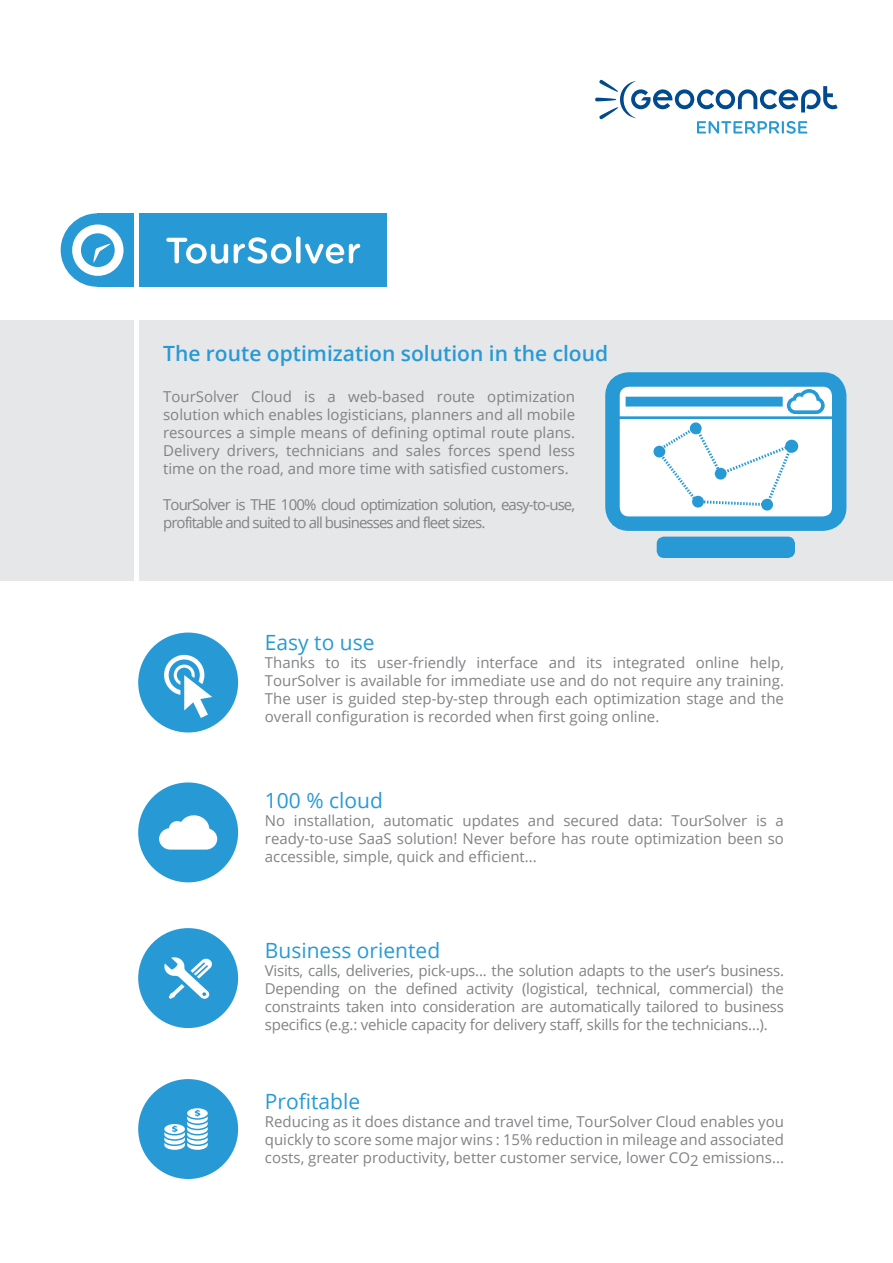
<style>
.page{position:relative;width:893px;height:1263px;background:#fff}
.page>*{position:absolute;margin:0;border:0;box-sizing:border-box;transform-origin:0 0}
.t1{font:21px "Open Sans";color:#279ad6}
.t2{font:600 21px "Open Sans";color:#279ad6}
.t3{font:15px/18px "Open Sans";color:#808285;text-align:justify}
.t4{font:15px/18px "Open Sans";letter-spacing:-.06em;color:#808285}
</style>
<div class="page">
<div style="left:0;top:320px;width:893px;height:260px;background:#e6e7e9"></div>
<div style="left:611px;top:383px;width:225px;height:134px;background:#fff"></div>
<div style="left:605px;top:372px;width:241px;height:159px;border:14px solid #279ad6;border-radius:16px"></div>
<div style="left:658px;top:538px;width:135px;height:18px;background:#279ad6;border-radius:6px"></div>
<div style="left:657px;top:537px;width:138px;height:21px;border:3px solid #279ad6;border-radius:6px"></div>
<hr style="left:613px;top:416px;width:231px;height:3px;background:#279ad6">
<div style="left:626px;top:397px;width:157px;height:9px;background:#279ad6"></div>
<svg style="left:653px;top:446px;width:12px;height:11px"></svg>
<svg style="left:690px;top:422px;width:12px;height:12px"></svg>
<svg style="left:785px;top:440px;width:13px;height:13px"></svg>
<svg style="left:761px;top:499px;width:12px;height:12px"></svg>
<svg style="left:655px;top:424px;width:140px;height:84px"></svg>
<svg style="left:787px;top:389px;width:38px;height:25px"></svg>
<div style="left:138px;top:928px;width:100px;height:100px;background:#279ad6;border-radius:50%"></div>
<hr style="left:134px;top:309px;width:4px;height:280px;background:#fff">
<div style="left:138px;top:632px;width:100px;height:100px;background:#279ad6;border-radius:50%"></div>
<svg style="left:164px;top:655px;width:48px;height:63px"></svg>
<div style="left:138px;top:782px;width:100px;height:100px;background:#279ad6;border-radius:50%"></div>
<div style="left:138px;top:1079px;width:100px;height:100px;background:#279ad6;border-radius:50%"></div>
<hr style="left:595px;top:98px;width:21px;height:3px;background:#004a8d;border-radius:2px">
<svg style="left:599px;top:79px;width:239px;height:55px"></svg>
<div style="left:97px;top:213px;width:37px;height:74px;background:#279ad6"></div>
<div style="left:61px;top:213px;width:73px;height:74px;background:#279ad6;border-radius:50%"></div>
<svg style="left:65px;top:219px;width:59px;height:57px"></svg>
<div style="left:139px;top:213px;width:248px;height:74px;background:#279ad6"></div>
<svg style="left:166px;top:238px;width:62px;height:26px"></svg>
<svg style="left:234px;top:237px;width:57px;height:27px"></svg>
<div style="left:296px;top:236px;width:5px;height:27px;background:#fff;border-radius:2px"></div>
<svg style="left:305px;top:244px;width:55px;height:20px"></svg>
<svg style="left:159px;top:815px;width:58px;height:34px"></svg>
<svg style="left:164px;top:957px;width:48px;height:42px"></svg>
<svg style="left:164px;top:1108px;width:44px;height:42px"></svg>
<h1 class="t2" style="left:163px;top:339px;width:447px">The route optimization solution in the cloud</h1>
<p class="t3" style="left:163px;top:387px;width:413px">TourSolver Cloud is a web-based route optimization solution which enables logisticians, planners and all mobile resources a simple means of defining optimal route plans.<br>Delivery drivers, technicians and sales forces spend less time on the road, and more time with satisfied customers.</p>
<p class="t4" style="left:163px;top:495px;width:413px">TourSolver is THE 100% cloud optimization solution, easy-to-use, profitable and suited to all businesses and fleet sizes.</p>
<h1 class="t1" style="left:265px;top:628px;width:111px">Easy to use</h1>
<p class="t3" style="left:265px;top:653px;width:521px">Thanks to its user-friendly interface and its integrated online help, TourSolver is available for immediate use and do not require any training.<br>The user is guided step-by-step through each optimization stage and the overall configuration is recorded when first going online.</p>
<h1 class="t1" style="left:265px;top:786px;width:119px">100 % cloud</h1>
<p class="t3" style="left:265px;top:811px;width:521px">No installation, automatic updates and secured data: TourSolver is a ready-to-use SaaS solution! Never before has route optimization been so accessible, simple, quick and efficient...</p>
<h1 class="t1" style="left:265px;top:935px;width:177px">Business oriented</h1>
<p class="t3" style="left:265px;top:961px;width:521px">Visits, calls, deliveries, pick-ups... the solution adapts to the user’s business.<br>Depending on the defined activity (logistical, technical, commercial) the constraints taken into consideration are automatically tailored to business specifics (e.g.: vehicle capacity for delivery staff, skills for the technicians…).</p>
<h1 class="t1" style="left:265px;top:1087px;width:97px">Profitable</h1>
<p class="t3" style="left:265px;top:1112px;width:521px">Reducing as it does distance and travel time, TourSolver Cloud enables you quickly to score some major wins : 15% reduction in mileage and associated costs, greater productivity, better customer service, lower CO2 emissions...</p>
</div>
